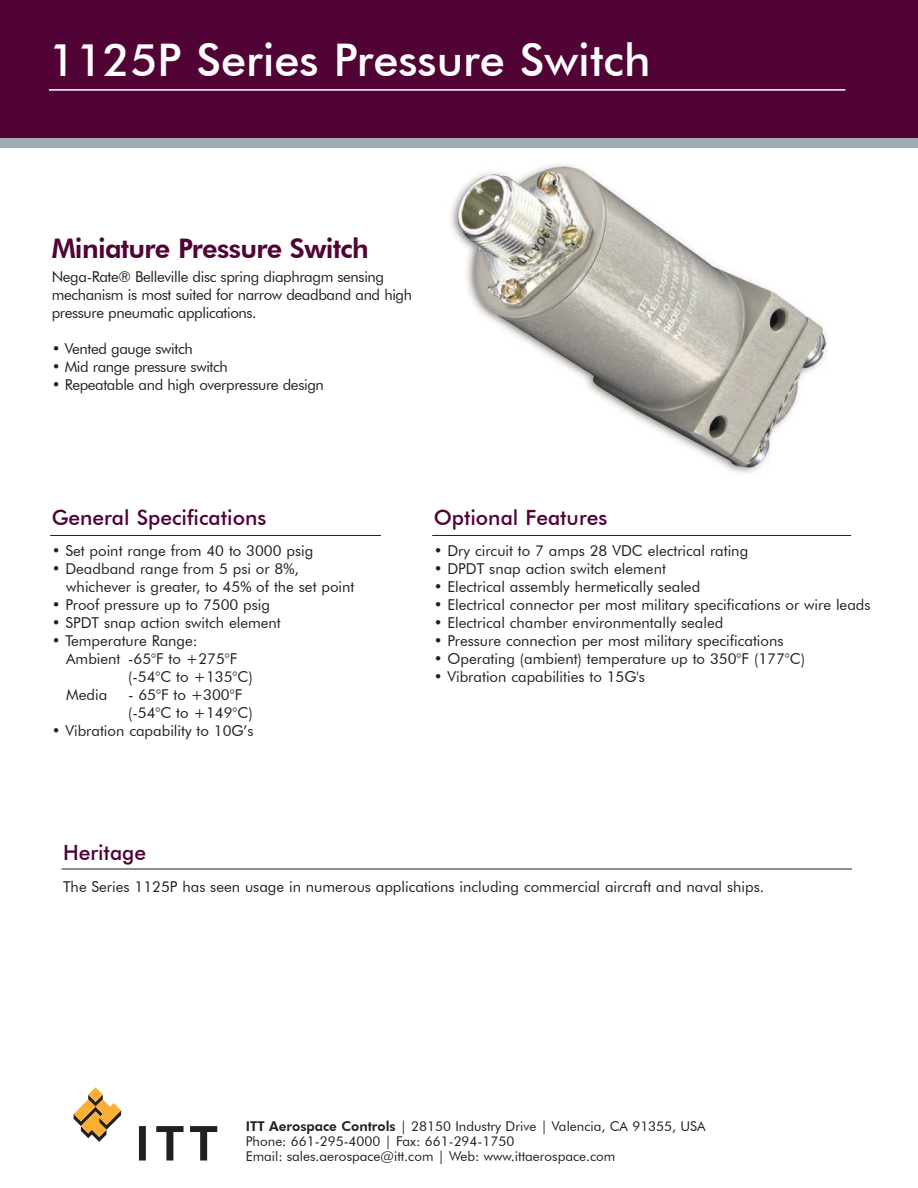
<style>
.page{position:relative;width:918px;height:1188px;background:#fff}
.page>*{position:absolute;margin:0;border:0;box-sizing:border-box;transform-origin:0 0}
.t1{font:500 45px "Futura BT";color:#fff}
.t2{font:800 27px "Futura BT";letter-spacing:-.025em;color:#510336}
.t3{font:500 21px "Futura BT";color:#510336}
.t4{font:15px/18px "Futura BT";color:#231f20}
.t5{font:15px/18px "Futura BT";letter-spacing:-.025em;color:#231f20}
.t6{font:13.5px/15px "Futura BT";color:#231f20}
.s1{font-weight:800}
</style>
<div class="page">
<img style="left:450px;top:164px;width:378px;height:309px">
<div style="left:0;top:123px;width:918px;height:25px;background:#9faab2"></div>
<div style="left:0;top:0;width:918px;height:137px;background:#510336"></div>
<hr style="left:49px;top:89px;width:796px;height:2px;background:#fff">
<hr style="left:50px;top:535px;width:331px;height:1px;background:#231f20">
<hr style="left:432px;top:535px;width:419px;height:1px;background:#231f20">
<hr style="left:62px;top:869px;width:790px;height:1px;background:#231f20">
<svg style="left:74px;top:1087px;width:47px;height:55px"></svg>
<svg style="left:139px;top:1126px;width:7px;height:35px"></svg>
<svg style="left:156px;top:1126px;width:28px;height:35px"></svg>
<svg style="left:190px;top:1126px;width:27px;height:35px"></svg>
<h1 class="t1" style="left:49px;top:33px;width:603px">1125P Series Pressure Switch</h1>
<h2 class="t2" style="left:52px;top:232px;width:319px">Miniature Pressure Switch</h2>
<p class="t5" style="left:52px;top:267px;width:362px">Nega-Rate® Belleville disc spring diaphragm sensing mechanism is most suited for narrow deadband and high pressure pneumatic applications.</p>
<p class="t5" style="left:52px;top:339px;width:143px">• Vented gauge switch</p>
<p class="t5" style="left:52px;top:357px;width:178px">• Mid range pressure switch</p>
<p class="t5" style="left:52px;top:375px;width:274px">• Repeatable and high overpressure design</p>
<h3 class="t3" style="left:52px;top:505px;width:216px">General Specifications</h3>
<p class="t4" style="left:52px;top:542px;width:263px">• Set point range from 40 to 3000 psig</p>
<p class="t4" style="left:66px;top:560px;width:290px;text-indent:-15px">• Deadband range from 5 psi or 8%, whichever is greater, to 45% of the set point</p>
<p class="t4" style="left:52px;top:596px;width:220px">• Proof pressure up to 7500 psig</p>
<p class="t4" style="left:52px;top:614px;width:231px">• SPDT snap action switch element</p>
<p class="t4" style="left:52px;top:632px;width:147px">• Temperature Range:</p>
<p class="t4" style="left:66px;top:650px;width:173px">Ambient -65°F to +275°F</p>
<p class="t4" style="left:128px;top:668px;width:126px">(-54°C to +135°C)</p>
<p class="t4" style="left:66px;top:686px;width:43px">Media</p>
<p class="t4" style="left:128px;top:686px;width:126px">- 65°F to +300°F (-54°C to +149°C)</p>
<p class="t4" style="left:52px;top:722px;width:203px">• Vibration capability to 10G’s</p>
<h3 class="t3" style="left:63px;top:839px;width:85px">Heritage</h3>
<h3 class="t3" style="left:434px;top:505px;width:175px">Optional Features</h3>
<p class="t4" style="left:434px;top:542px;width:316px">• Dry circuit to 7 amps 28 VDC electrical rating</p>
<p class="t4" style="left:434px;top:560px;width:234px">• DPDT snap action switch element</p>
<p class="t4" style="left:434px;top:578px;width:268px">• Electrical assembly hermetically sealed</p>
<p class="t4" style="left:434px;top:596px;width:438px">• Electrical connector per most military specifications or wire leads</p>
<p class="t4" style="left:434px;top:614px;width:291px">• Electrical chamber environmentally sealed</p>
<p class="t4" style="left:434px;top:632px;width:351px">• Pressure connection per most military specifications</p>
<p class="t4" style="left:434px;top:650px;width:373px">• Operating (ambient) temperature up to 350°F (177°C)</p>
<p class="t4" style="left:434px;top:668px;width:213px">• Vibration capabilities to 15G's</p>
<p class="t4" style="left:63px;top:877px;width:703px">The Series 1125P has seen usage in numerous applications including commercial aircraft and naval ships.</p>
<p class="t6" style="left:246px;top:1119px;width:461px"><span class="s1">ITT Aerospace Controls</span> | 28150 Industry Drive | Valencia, CA 91355, USA<br>Phone: 661-295-4000 | Fax: 661-294-1750<br>Email: sales.aerospace@itt.com | Web: www.ittaerospace.com</p>
</div>
